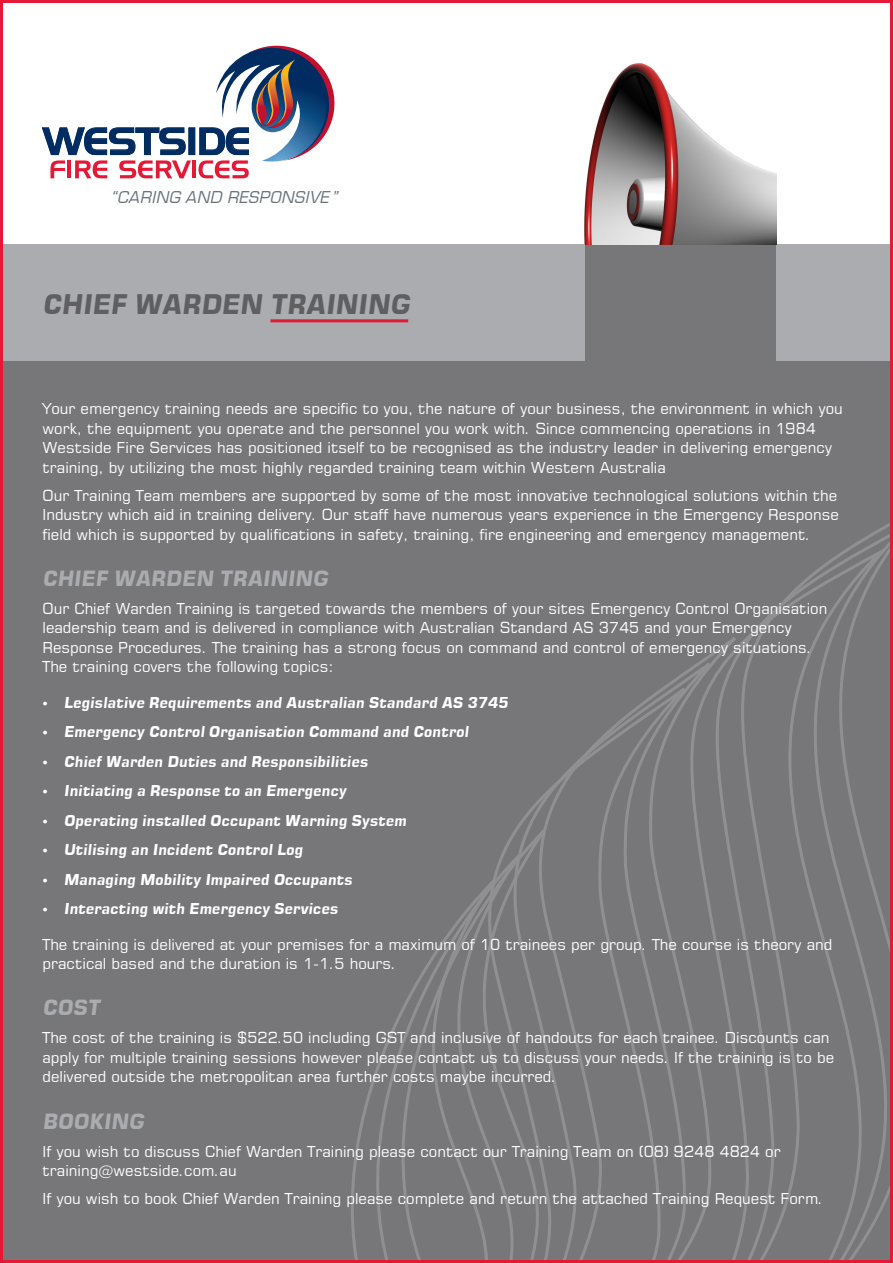
<style>
.page{position:relative;width:893px;height:1263px;background:#fff}
.page>*{position:absolute;margin:0;border:0;box-sizing:border-box;transform-origin:0 0}
.t1{font:37.35px "Handel Gothic BT";letter-spacing:-.015em;color:#002c62}
.t2{font:italic 27px "Square 721 Dm";color:#5f5f62}
.Headings{font:italic 21px "Square 721 Dm";color:#abacb0}
.t3{font:15.9px "Square 721 BT Italic";letter-spacing:.035em;color:#6a747b}
.Body{font:15px/19.5px "Square 721 BT";color:#fff}
.List{font:italic 15px "Square 721 Dm";color:#fff}
</style>
<div class="page">
<div style="left:1px;top:244px;width:892px;height:1019px;background:#77777a"></div>
<svg style="left:739px;top:523px;width:150px;height:736px"></svg>
<svg style="left:517px;top:637px;width:222px;height:622px"></svg>
<svg style="left:351px;top:826px;width:197px;height:433px"></svg>
<div style="left:1px;top:244px;width:584px;height:117px;background:#abacb0"></div>
<svg style="left:42px;top:127px;width:149px;height:51px"></svg>
<hr style="left:192px;top:160px;width:4px;height:18px;background:#e51836">
<svg style="left:198px;top:45px;width:137px;height:133px"></svg>
<div style="left:776px;top:244px;width:117px;height:117px;background:#abacb0"></div>
<img style="left:585px;top:63px;width:191px;height:181px">
<hr style="left:270px;top:319px;width:138px;height:3px;background:#e51836">
<h1 class="t1" style="left:43px;top:119px;width:209px">WESTSIDE</h1>
<p class="t3" style="left:111px;top:188px;width:228px">“CARING AND RESPONSIVE ”</p>
<p class="t2" style="left:43px;top:288px;width:369px">CHIEF WARDEN TRAINING</p>
<p class="Body" style="left:43px;top:399px;width:802px">Your emergency training needs are specific to you, the nature of your business, the environment in which you work, the equipment you operate and the personnel you work with. Since commencing operations in 1984<br>Westside Fire Services has positioned itself to be recognised as the industry leader in delivering emergency training, by utilizing the most highly regarded training team within Western Australia</p>
<p class="Body" style="left:43px;top:485px;width:798px;text-align:justify">Our Training Team members are supported by some of the most innovative technological solutions within the Industry which aid in training delivery. Our staff have numerous years experience in the Emergency Response field which is supported by qualifications in safety, training, fire engineering and emergency management.</p>
<p class="Headings" style="left:43px;top:565px;width:287px">CHIEF WARDEN TRAINING</p>
<p class="Body" style="left:43px;top:598px;width:786px">Our Chief Warden Training is targeted towards the members of your sites Emergency Control Organisation leadership team and is delivered in compliance with Australian Standard AS 3745 and your Emergency Response Procedures. The training has a strong focus on command and control of emergency situations.<br>The training covers the following topics:</p>
<p class="List" style="left:43px;top:693px;width:467px">• Legislative Requirements and Australian Standard AS 3745</p>
<p class="List" style="left:43px;top:723px;width:428px">• Emergency Control Organisation Command and Control</p>
<p class="List" style="left:43px;top:752px;width:327px">• Chief Warden Duties and Responsibilities</p>
<p class="List" style="left:43px;top:782px;width:306px">• Initiating a Response to an Emergency</p>
<p class="List" style="left:43px;top:811px;width:365px">• Operating installed Occupant Warning System</p>
<p class="List" style="left:43px;top:841px;width:262px">• Utilising an Incident Control Log</p>
<p class="List" style="left:43px;top:870px;width:311px">• Managing Mobility Impaired Occupants</p>
<p class="List" style="left:43px;top:900px;width:297px">• Interacting with Emergency Services</p>
<p class="Body" style="left:43px;top:934px;width:791px">The training is delivered at your premises for a maximum of 10 trainees per group. The course is theory and practical based and the duration is 1-1.5 hours.</p>
<p class="Headings" style="left:43px;top:995px;width:59px">COST</p>
<p class="Body" style="left:43px;top:1028px;width:793px">The cost of the training is $522.50 including GST and inclusive of handouts for each trainee. Discounts can apply for multiple training sessions however please contact us to discuss your needs. If the training is to be delivered outside the metropolitan area further costs maybe incurred.</p>
<p class="Headings" style="left:43px;top:1108px;width:103px">BOOKING</p>
<p class="Body" style="left:43px;top:1141px;width:740px">If you wish to discuss Chief Warden Training please contact our Training Team on (08) 9248 4824 or training@westside.com.au</p>
<p class="Body" style="left:43px;top:1188px;width:782px">If you wish to book Chief Warden Training please complete and return the attached Training Request Form.</p>
</div>
